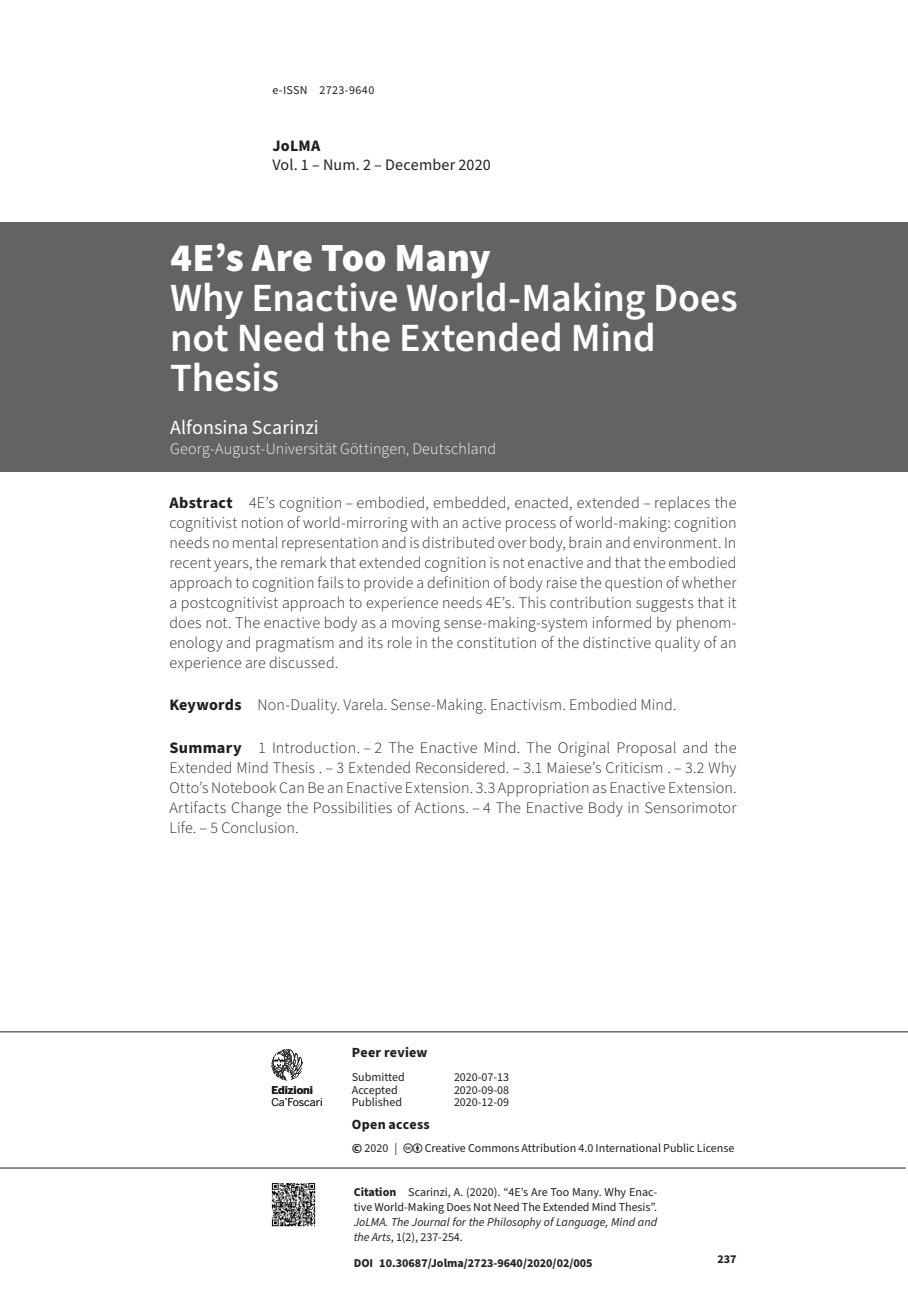
<style>
.page{position:relative;width:908px;height:1304px;background:#fff}
.page>*{position:absolute;margin:0;border:0;box-sizing:border-box;transform-origin:0 0}
.t1{font:600 40px/40px "Source Sans Pro";letter-spacing:-.005em;color:#fff}
.t2{font:900 40px "Source Sans Pro";letter-spacing:-.005em;color:#fff}
.t3{font:20px "Source Sans Pro";color:#fff}
.t4{font:300 16px/20px "Source Sans Pro";letter-spacing:.01em;color:#231f20;text-align:justify}
.t5{font:300 16px "Source Sans Pro";letter-spacing:.01em;color:#fff}
.t6{font:16px "Source Sans Pro";letter-spacing:.01em;color:#231f20}
.t7{font:700 16px "Source Sans Pro";letter-spacing:.015em;color:#231f20}
.t8{font:700 14px "Source Sans Pro";letter-spacing:.015em;color:#231f20}
.t9{font:12px/15px "Source Sans Pro";color:#231f20}
.t10{font:italic 12px/15px "Source Sans Pro";color:#231f20}
.t11{font:700 12px "Source Sans Pro";color:#231f20}
.t12{font:12px "Source Sans Pro";letter-spacing:.03em;color:#231f20}
.t13{font:10.8px "Benton Sans";letter-spacing:-.01em;color:#231f20}
.t14{font:700 10.8px "Benton Sans";color:#231f20}
.s1{font-weight:700}
.s2{font-weight:700;font-size:14px}
.s3{font-style:normal}
</style>
<div class="page">
<hr style="left:0;top:1031px;width:907px;height:1px;background:#231f20">
<hr style="left:0;top:1168px;width:905px;height:1px;background:#231f20">
<img style="left:271px;top:1183px;width:45px;height:44px">
<svg style="left:271px;top:1049px;width:32px;height:31px"></svg>
<div style="left:0;top:223px;width:907px;height:249px;background:#636366"></div>
<p class="t12" style="left:272px;top:82px;width:103px">e-ISSN 2723-9640</p>
<p class="t7" style="left:272px;top:134px;width:49px">JoLMA</p>
<p class="t6" style="left:272px;top:154px;width:220px">Vol. 1 – Num. 2 – December 2020</p>
<h1 class="t2" style="left:170px;top:230px;width:322px">4E’s Are Too Many</h1>
<h1 class="t1" style="left:170px;top:279px;width:568px">Why Enactive World-Making Does not Need the Extended Mind<br>Thesis</h1>
<p class="t3" style="left:170px;top:414px;width:150px">Alfonsina Scarinzi</p>
<p class="t5" style="left:170px;top:438px;width:327px">Georg-August-Universität Göttingen, Deutschland</p>
<p class="t4" style="left:169px;top:493px;width:568px"><span class="s1">Abstract</span> 4E’s cognition – embodied, embedded, enacted, extended – replaces the cognitivist notion of world-mirroring with an active process of world-making: cognition needs no mental representation and is distributed over body, brain and environment. In recent years, the remark that extended cognition is not enactive and that the embodied approach to cognition fails to provide a definition of body raise the question of whether a postcognitivist approach to experience needs 4E’s. This contribution suggests that it does not. The enactive body as a moving sense-making-system informed by phenom&shy;enology and pragmatism and its role in the constitution of the distinctive quality of an experience are discussed.</p>
<p class="t4" style="left:169px;top:695px;width:508px"><span class="s1">Keywords</span> Non-Duality. Varela. Sense-Making. Enactivism. Embodied Mind.</p>
<p class="t4" style="left:169px;top:738px;width:568px"><span class="s1">Summary</span> 1 Introduction. – 2 The Enactive Mind. The Original Proposal and the Extended Mind Thesis . – 3 Extended Reconsidered. – 3.1 Maiese’s Criticism . – 3.2 Why Otto’s Notebook Can Be an Enactive Extension. 3.3 Appropriation as Enactive Extension.<br>Artifacts Change the Possibilities of Actions. – 4 The Enactive Body in Sensorimotor Life. – 5 Conclusion.</p>
<p class="t14" style="left:271px;top:1084px;width:43px">Edizioni</p>
<p class="t13" style="left:271px;top:1095px;width:53px">Ca’Foscari</p>
<p class="t8" style="left:351px;top:1042px;width:77px">Peer review</p>
<p class="t9" style="left:351px;top:1070px;width:54px">Submitted</p>
<p class="t9" style="left:454px;top:1070px;width:57px">2020-07-13</p>
<p class="t9" style="left:351px;top:1082px;width:47px">Accepted</p>
<p class="t9" style="left:454px;top:1082px;width:57px">2020-09-08</p>
<p class="t9" style="left:351px;top:1095px;width:52px">Published</p>
<p class="t9" style="left:454px;top:1095px;width:57px">2020-12-09</p>
<p class="t8" style="left:351px;top:1115px;width:79px">Open access</p>
<p class="t9" style="left:351px;top:1141px;width:47px"><span class="s2">©</span> 2020 |</p>
<p class="t9" style="left:424px;top:1141px;width:311px">Creative Commons Attribution 4.0 International Public License</p>
<p class="t9" style="left:353px;top:1185px;width:305px"><span class="s1">Citation</span> Scarinzi, A. (2020). “4E’s Are Too Many. Why Enac&shy;tive World-Making Does Not Need The Extended Mind Thesis”.</p>
<p class="t10" style="left:353px;top:1215px;width:305px">JoLMA. The Journal for the Philosophy of Language, Mind and the Arts<span class="s3">, 1(2), 237-254.</span></p>
<p class="t11" style="left:353px;top:1255px;width:240px">DOI 10.30687/Jolma/2723-9640/2020/02/005</p>
<p class="t11" style="left:717px;top:1251px;width:21px">237</p>
</div>
